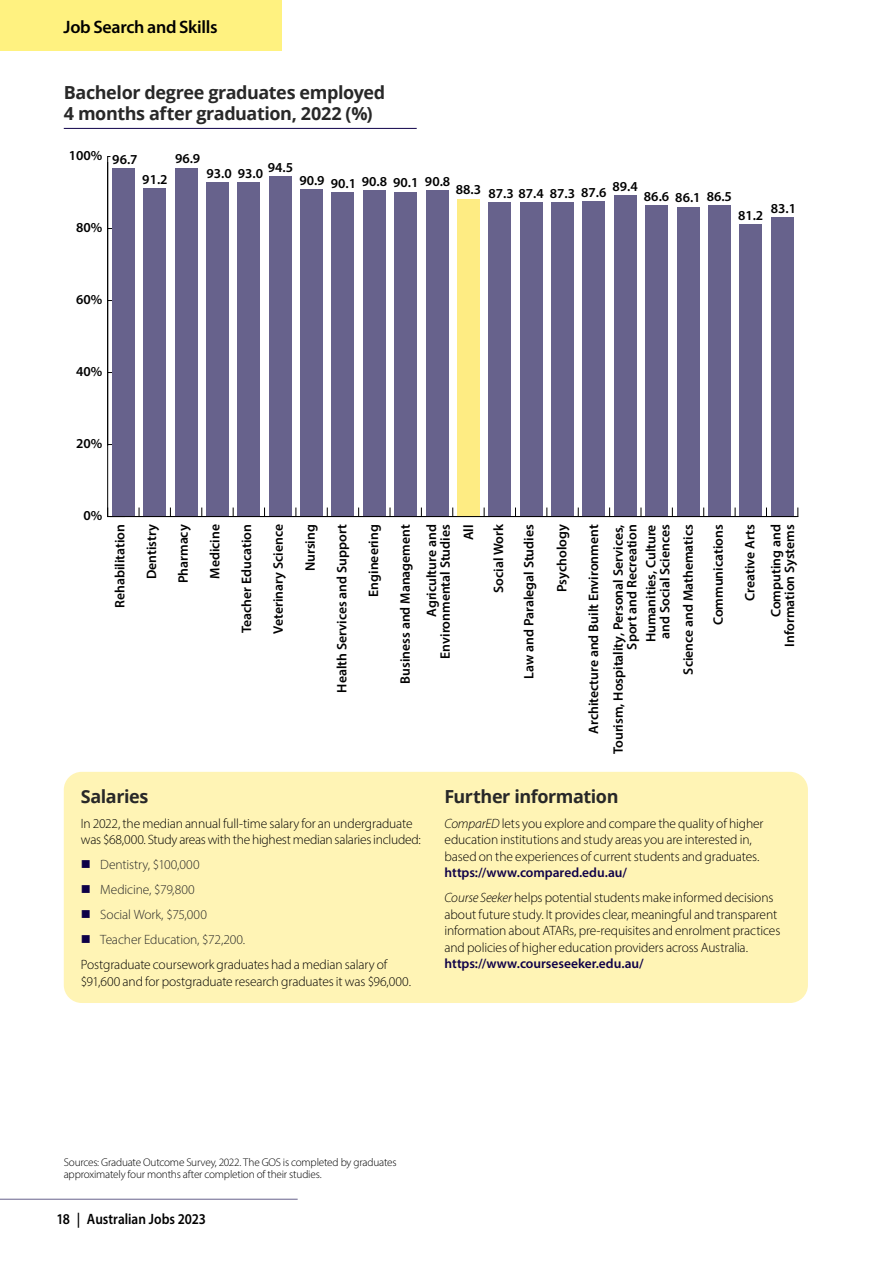
<style>
.page{position:relative;width:893px;height:1263px;background:#fff}
.page>*{position:absolute;margin:0;border:0;box-sizing:border-box;transform-origin:0 0}
.t1{font:700 18px/21px "Open Sans";letter-spacing:-.025em;color:#282828}
.t2{font:600 18px "Myriad Pro";letter-spacing:-.015em;color:#000}
.t3{font:600 15px "Myriad Pro";color:#000;scale:.89 1}
.t4{font:600 13.65px/23.2px "Myriad Pro";color:#000;text-align:right}
.Body{font:300 13.5px/16.5px "Myriad Pro";letter-spacing:-.01em;color:#000}
.t5{font:300 13.5px "Myriad Pro";letter-spacing:-.01em;color:#282828}
.Reference_Text{font:300 11.25px/12px "Myriad Pro";letter-spacing:-.02em;color:#000}
.s1{font-style:italic}
.s2{font-weight:600;color:#0e0048}
</style>
<div class="page">
<hr style="left:0;top:1199px;width:298px;height:1px;background:#67628c">
<div style="left:0;top:0;width:281px;height:51px;background:#fff280"></div>
<hr style="left:108px;top:516px;width:690px;height:1px;background:#000">
<hr style="left:107px;top:157px;width:1px;height:359px;background:#000">
<div style="left:112px;top:168px;width:23px;height:348px;background:#67628c"></div>
<div style="left:143px;top:188px;width:23px;height:328px;background:#67628c"></div>
<div style="left:175px;top:168px;width:22px;height:348px;background:#67628c"></div>
<div style="left:206px;top:182px;width:23px;height:334px;background:#67628c"></div>
<div style="left:238px;top:182px;width:22px;height:334px;background:#67628c"></div>
<div style="left:269px;top:176px;width:22px;height:340px;background:#67628c"></div>
<div style="left:300px;top:189px;width:23px;height:327px;background:#67628c"></div>
<div style="left:332px;top:192px;width:22px;height:324px;background:#67628c"></div>
<div style="left:363px;top:190px;width:23px;height:326px;background:#67628c"></div>
<div style="left:394px;top:192px;width:23px;height:324px;background:#67628c"></div>
<div style="left:426px;top:190px;width:22px;height:326px;background:#67628c"></div>
<div style="left:457px;top:199px;width:23px;height:317px;background:#feec83"></div>
<div style="left:488px;top:202px;width:23px;height:314px;background:#67628c"></div>
<div style="left:520px;top:202px;width:22px;height:314px;background:#67628c"></div>
<div style="left:551px;top:202px;width:23px;height:314px;background:#67628c"></div>
<div style="left:583px;top:201px;width:22px;height:315px;background:#67628c"></div>
<div style="left:614px;top:195px;width:23px;height:321px;background:#67628c"></div>
<div style="left:645px;top:205px;width:23px;height:311px;background:#67628c"></div>
<div style="left:677px;top:207px;width:22px;height:309px;background:#67628c"></div>
<div style="left:708px;top:205px;width:23px;height:311px;background:#67628c"></div>
<div style="left:739px;top:224px;width:23px;height:292px;background:#67628c"></div>
<div style="left:771px;top:217px;width:22px;height:299px;background:#67628c"></div>
<hr style="left:64px;top:128px;width:353px;height:1px;background:#0e0048">
<div style="left:64px;top:772px;width:744px;height:231px;background:#fff4b5;border-radius:18px"></div>
<h1 class="t2" style="left:64px;top:16px;width:156px">Job Search and Skills</h1>
<h1 class="t1" style="left:64px;top:81px;width:323px">Bachelor degree graduates employed<br>4 months after graduation, 2022 (%)</h1>
<p class="t4" style="left:69px;top:144px;width:35px">100%</p>
<p class="t4" style="left:76px;top:216px;width:28px">80%</p>
<p class="t4" style="left:112px;top:148px;width:27px">96.7</p>
<p class="t4" style="left:142px;top:167px;width:27px">91.2</p>
<p class="t4" style="left:175px;top:146px;width:27px">96.9</p>
<p class="t4" style="left:268px;top:156px;width:27px">94.5</p>
<p class="t4" style="left:206px;top:161px;width:58px">93.0 93.0</p>
<p class="t4" style="left:299px;top:169px;width:152px">90.9 90.1 90.8 90.1 90.8</p>
<p class="t4" style="left:581px;top:177px;width:58px">87.6 89.4</p>
<p class="t4" style="left:456px;top:181px;width:121px">88.3 87.3 87.4 87.3</p>
<p class="t4" style="left:644px;top:184px;width:90px">86.6 86.1 86.5</p>
<p class="t4" style="left:738px;top:203px;width:27px">81.2</p>
<p class="t4" style="left:771px;top:197px;width:27px">83.1</p>
<p class="t4" style="left:76px;top:288px;width:28px">60%</p>
<p class="t4" style="left:76px;top:360px;width:28px">40%</p>
<p class="t4" style="left:76px;top:432px;width:28px">20%</p>
<p class="t4" style="left:83px;top:504px;width:20px">0%</p>
<p class="t4" style="left:108px;top:608px;width:85px;rotate:-90deg">Rehabilitation</p>
<p class="t4" style="left:140px;top:579px;width:57px;rotate:-90deg">Dentistry</p>
<p class="t4" style="left:171px;top:583px;width:61px;rotate:-90deg">Pharmacy</p>
<p class="t4" style="left:203px;top:579px;width:56px;rotate:-90deg">Medicine</p>
<p class="t4" style="left:235px;top:633px;width:110px;rotate:-90deg">Teacher Education</p>
<p class="t4" style="left:266px;top:634px;width:111px;rotate:-90deg">Veterinary Science</p>
<p class="t4" style="left:298px;top:571px;width:48px;rotate:-90deg">Nursing</p>
<p class="t4" style="left:330px;top:693px;width:170px;rotate:-90deg">Health Services and Support</p>
<p class="t4" style="left:361px;top:597px;width:74px;rotate:-90deg">Engineering</p>
<p class="t4" style="left:392px;top:683px;width:161px;line-height:26.2px;rotate:-90deg">Business and Management<br>Agriculture and</p>
<p class="t4" style="left:433px;top:659px;width:136px;rotate:-90deg">Environmental Studies<br>All</p>
<p class="t4" style="left:487px;top:593px;width:70px;rotate:-90deg">Social Work</p>
<p class="t4" style="left:517px;top:679px;width:156px;rotate:-90deg">Law and Paralegal Studies</p>
<p class="t4" style="left:550px;top:592px;width:69px;rotate:-90deg">Psychology</p>
<p class="t4" style="left:581px;top:754px;width:231px;line-height:24.8px;rotate:-90deg">Architecture and Built Environment<br>Tourism, Hospitality, Personal Services,</p>
<p class="t4" style="left:622px;top:649px;width:127px;line-height:19.2px;text-align:center;rotate:-90deg">Sport and Recreation<br>Humanities, Culture</p>
<p class="t4" style="left:653px;top:675px;width:152px;rotate:-90deg">and Social Sciences<br>Science and Mathematics</p>
<p class="t4" style="left:706px;top:625px;width:102px;rotate:-90deg">Communications</p>
<p class="t4" style="left:736px;top:617px;width:94px;line-height:26.1px;rotate:-90deg">Creative Arts<br>Computing and</p>
<p class="t4" style="left:778px;top:647px;width:124px;rotate:-90deg">Information Systems</p>
<h3 class="t1" style="left:81px;top:785px;width:69px">Salaries</h3>
<p class="Body" style="left:81px;top:815px;width:342px">In 2022, the median annual full-time salary for an undergraduate was $68,000. Study areas with the highest median salaries included:</p>
<p class="t5" style="left:100px;top:856px;width:101px">Dentistry, $100,000</p>
<p class="t5" style="left:100px;top:881px;width:96px">Medicine, $79,800</p>
<p class="t5" style="left:100px;top:906px;width:108px">Social Work, $75,000</p>
<p class="t5" style="left:100px;top:931px;width:146px">Teacher Education, $72,200.</p>
<p class="Body" style="left:81px;top:956px;width:332px">Postgraduate coursework graduates had a median salary of $91,600 and for postgraduate research graduates it was $96,000.</p>
<h3 class="t1" style="left:444px;top:785px;width:175px">Further information</h3>
<p class="Body" style="left:444px;top:815px;width:321px"><span class="s1">ComparED</span> lets you explore and compare the quality of higher education institutions and study areas you are interested in, based on the experiences of current students and graduates. <span class="s2">https://www.compared.edu.au/</span></p>
<p class="Body" style="left:444px;top:889px;width:337px"><span class="s1">Course Seeker</span> helps potential students make informed decisions about future study. It provides clear, meaningful and transparent information about ATARs, pre-requisites and enrolment practices and policies of higher education providers across Australia. <span class="s2">https://www.courseseeker.edu.au/</span></p>
<p class="Reference_Text" style="left:64px;top:1156px;width:334px">Sources: Graduate Outcome Survey, 2022. The GOS is completed by graduates approximately four months after completion of their studies.</p>
<p class="t3" style="left:56px;top:1209px;width:170px">18 | Australian Jobs 2023</p>
</div>
